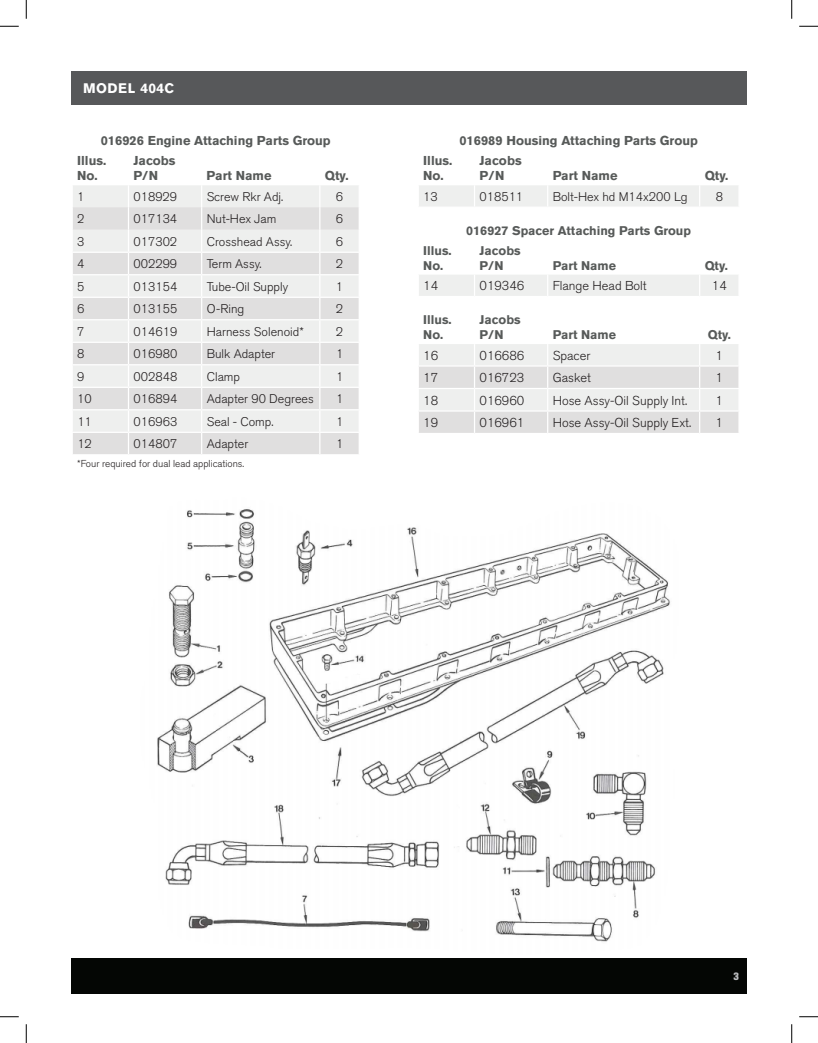
<style>
.page{position:relative;width:818px;height:1043px;background:#fff}
.page>*{position:absolute;margin:0;border:0;box-sizing:border-box;transform-origin:0 0}
.t1{font:700 13.75px "Akzidenz Grotesk BE";letter-spacing:.02em;color:#fff}
.t2{font:700 12.75px/15.4px "Akzidenz Grotesk BE";color:#575a59}
.t3{font:300 12.75px "Akzidenz Grotesk BE";color:#231f20}
.t4{font:300 12.5px "Akzidenz Grotesk BE";color:#231f20}
.t5{font:700 12.5px/15px "Akzidenz Grotesk BE";color:#575a59}
.t6{font:800 10.5px "Akzidenz Grotesk BE";color:#bcbdc0}
.t7{font:300 10px "Akzidenz Grotesk BE";color:#231f20}
</style>
<div class="page">
<div style="left:72px;top:958px;width:674px;height:36px;background:#040604"></div>
<div style="left:71px;top:71px;width:675px;height:33px;background:#57585a"></div>
<div style="left:73px;top:185px;width:285px;height:22px;background:#eeefee"></div>
<svg style="left:73px;top:207px;width:285px;height:247px;background:#e6e6e6"></svg>
<hr style="left:72px;top:251px;width:56px;height:2px;background:#fff">
<hr style="left:128px;top:251px;width:74px;height:2px;background:#fff">
<hr style="left:202px;top:251px;width:118px;height:2px;background:#fff">
<hr style="left:320px;top:251px;width:40px;height:2px;background:#fff">
<hr style="left:72px;top:274px;width:56px;height:1px;background:#fff">
<hr style="left:128px;top:274px;width:74px;height:1px;background:#fff">
<hr style="left:202px;top:274px;width:118px;height:1px;background:#fff">
<hr style="left:320px;top:274px;width:40px;height:1px;background:#fff">
<hr style="left:72px;top:296px;width:56px;height:2px;background:#fff">
<hr style="left:128px;top:296px;width:74px;height:2px;background:#fff">
<hr style="left:202px;top:296px;width:118px;height:2px;background:#fff">
<hr style="left:320px;top:296px;width:40px;height:2px;background:#fff">
<hr style="left:72px;top:319px;width:56px;height:1px;background:#fff">
<hr style="left:128px;top:319px;width:74px;height:1px;background:#fff">
<hr style="left:202px;top:319px;width:118px;height:1px;background:#fff">
<hr style="left:320px;top:319px;width:40px;height:1px;background:#fff">
<hr style="left:72px;top:341px;width:56px;height:2px;background:#fff">
<hr style="left:128px;top:341px;width:74px;height:2px;background:#fff">
<hr style="left:202px;top:341px;width:118px;height:2px;background:#fff">
<hr style="left:320px;top:341px;width:40px;height:2px;background:#fff">
<hr style="left:72px;top:364px;width:56px;height:1px;background:#fff">
<hr style="left:128px;top:364px;width:74px;height:1px;background:#fff">
<hr style="left:202px;top:364px;width:118px;height:1px;background:#fff">
<hr style="left:320px;top:364px;width:40px;height:1px;background:#fff">
<hr style="left:72px;top:386px;width:56px;height:2px;background:#fff">
<hr style="left:128px;top:386px;width:74px;height:2px;background:#fff">
<hr style="left:202px;top:386px;width:118px;height:2px;background:#fff">
<hr style="left:320px;top:386px;width:40px;height:2px;background:#fff">
<hr style="left:72px;top:409px;width:56px;height:1px;background:#fff">
<hr style="left:128px;top:409px;width:74px;height:1px;background:#fff">
<hr style="left:202px;top:409px;width:118px;height:1px;background:#fff">
<hr style="left:320px;top:409px;width:40px;height:1px;background:#fff">
<hr style="left:72px;top:431px;width:56px;height:2px;background:#fff">
<hr style="left:128px;top:431px;width:74px;height:2px;background:#fff">
<svg style="left:128px;top:185px;width:1px;height:269px"></svg>
<hr style="left:202px;top:431px;width:118px;height:2px;background:#fff">
<svg style="left:201px;top:185px;width:1px;height:269px"></svg>
<hr style="left:320px;top:431px;width:40px;height:2px;background:#fff">
<svg style="left:319px;top:185px;width:1px;height:269px"></svg>
<div style="left:419px;top:185px;width:319px;height:21px;background:#eeefee"></div>
<div style="left:419px;top:275px;width:319px;height:21px;background:#eeefee"></div>
<svg style="left:419px;top:344px;width:320px;height:89px;background:#e8e8e7"></svg>
<img style="left:157px;top:509px;width:513px;height:433px">
<svg style="left:319px;top:609px;width:51px;height:76px"></svg>
<svg style="left:0;top:25px;width:19px;height:2px"></svg>
<svg style="left:799px;top:25px;width:19px;height:2px"></svg>
<svg style="left:0;top:1016px;width:19px;height:1px"></svg>
<svg style="left:799px;top:1016px;width:19px;height:1px"></svg>
<svg style="left:25px;top:0;width:2px;height:19px"></svg>
<svg style="left:25px;top:1024px;width:2px;height:18px"></svg>
<svg style="left:791px;top:0;width:1px;height:19px"></svg>
<svg style="left:791px;top:1024px;width:1px;height:18px"></svg>
<p class="t1" style="left:83px;top:80px;width:24px">Model</p>
<p class="t1" style="left:140px;top:80px;width:35px">404C</p>
<p class="t2" style="left:77px;top:131px;width:255px;line-height:19.6px;text-indent:24px">016926 Engine Attaching Parts Group<br>Illus.</p>
<p class="t2" style="left:77px;top:168px;width:22px">No.</p>
<p class="t2" style="left:133px;top:153px;width:44px">Jacobs<br>P/N</p>
<p class="t2" style="left:207px;top:168px;width:66px">Part Name</p>
<p class="t2" style="left:325px;top:168px;width:25px">Qty.</p>
<p class="t2" style="left:459px;top:133px;width:240px">016989 Housing Attaching Parts Group</p>
<p class="t2" style="left:423px;top:153px;width:31px">Illus.<br>No.</p>
<p class="t2" style="left:479px;top:153px;width:44px">Jacobs<br>P/N</p>
<p class="t2" style="left:552px;top:168px;width:66px">Part Name</p>
<p class="t2" style="left:704px;top:168px;width:25px">Qty.</p>
<p class="t4" style="left:77px;top:189px;width:9px">1</p>
<p class="t4" style="left:133px;top:189px;width:45px">018929</p>
<p class="t4" style="left:207px;top:189px;width:78px">Screw Rkr Adj.</p>
<p class="t4" style="left:336px;top:189px;width:9px">6</p>
<p class="t4" style="left:77px;top:212px;width:9px">2</p>
<p class="t4" style="left:133px;top:212px;width:45px">017134</p>
<p class="t4" style="left:207px;top:212px;width:71px">Nut-Hex Jam</p>
<p class="t4" style="left:336px;top:212px;width:9px">6</p>
<p class="t4" style="left:77px;top:234px;width:9px">3</p>
<p class="t4" style="left:133px;top:234px;width:45px">017302</p>
<p class="t4" style="left:207px;top:234px;width:87px">Crosshead Assy.</p>
<p class="t4" style="left:336px;top:234px;width:9px">6</p>
<p class="t4" style="left:77px;top:257px;width:9px">4</p>
<p class="t4" style="left:133px;top:257px;width:45px">002299</p>
<p class="t4" style="left:207px;top:257px;width:56px">Term Assy.</p>
<p class="t4" style="left:336px;top:257px;width:9px">2</p>
<p class="t4" style="left:77px;top:279px;width:9px">5</p>
<p class="t4" style="left:133px;top:279px;width:45px">013154</p>
<p class="t4" style="left:207px;top:279px;width:83px">Tube-Oil Supply</p>
<p class="t4" style="left:336px;top:279px;width:9px">1</p>
<p class="t4" style="left:77px;top:302px;width:9px">6</p>
<p class="t4" style="left:133px;top:302px;width:45px">013155</p>
<p class="t4" style="left:207px;top:302px;width:39px">O-Ring</p>
<p class="t4" style="left:336px;top:302px;width:9px">2</p>
<p class="t4" style="left:77px;top:324px;width:9px">7</p>
<p class="t4" style="left:133px;top:324px;width:45px">014619</p>
<p class="t4" style="left:207px;top:324px;width:99px">Harness Solenoid*</p>
<p class="t4" style="left:336px;top:324px;width:9px">2</p>
<p class="t4" style="left:77px;top:347px;width:9px">8</p>
<p class="t4" style="left:134px;top:347px;width:45px">016980</p>
<p class="t4" style="left:207px;top:347px;width:70px">Bulk Adapter</p>
<p class="t4" style="left:336px;top:347px;width:9px">1</p>
<p class="t4" style="left:77px;top:369px;width:9px">9</p>
<p class="t4" style="left:134px;top:369px;width:45px">002848</p>
<p class="t4" style="left:207px;top:369px;width:35px">Clamp</p>
<p class="t4" style="left:336px;top:369px;width:9px">1</p>
<p class="t4" style="left:77px;top:392px;width:16px">10</p>
<p class="t4" style="left:134px;top:392px;width:45px">016894</p>
<p class="t4" style="left:207px;top:392px;width:109px">Adapter 90 Degrees</p>
<p class="t4" style="left:336px;top:392px;width:9px">1</p>
<p class="t4" style="left:77px;top:414px;width:16px">11</p>
<p class="t4" style="left:134px;top:414px;width:45px">016963</p>
<p class="t4" style="left:207px;top:414px;width:68px">Seal - Comp.</p>
<p class="t4" style="left:336px;top:414px;width:9px">1</p>
<p class="t4" style="left:77px;top:437px;width:16px">12</p>
<p class="t4" style="left:134px;top:437px;width:45px">014807</p>
<p class="t4" style="left:207px;top:437px;width:43px">Adapter</p>
<p class="t4" style="left:336px;top:437px;width:9px">1</p>
<p class="t7" style="left:77px;top:458px;width:168px">*Four required for dual lead applications.</p>
<p class="t4" style="left:423px;top:189px;width:16px">13</p>
<p class="t4" style="left:479px;top:189px;width:45px">018511</p>
<p class="t4" style="left:552px;top:189px;width:136px">Bolt-Hex hd M14x200 Lg</p>
<p class="t4" style="left:715px;top:189px;width:9px">8</p>
<p class="t5" style="left:466px;top:223px;width:226px">016927 Spacer Attaching Parts Group</p>
<p class="t5" style="left:423px;top:243px;width:30px">Illus.<br>No.</p>
<p class="t5" style="left:479px;top:243px;width:43px">Jacobs<br>P/N</p>
<p class="t5" style="left:552px;top:258px;width:65px">Part Name</p>
<p class="t5" style="left:704px;top:258px;width:25px">Qty.</p>
<p class="t3" style="left:423px;top:278px;width:16px">14</p>
<p class="t3" style="left:479px;top:278px;width:46px">019346</p>
<p class="t3" style="left:552px;top:278px;width:95px">Flange Head Bolt</p>
<p class="t3" style="left:711px;top:278px;width:16px">14</p>
<p class="t5" style="left:423px;top:312px;width:30px">Illus.<br>No.</p>
<p class="t5" style="left:479px;top:312px;width:43px">Jacobs<br>P/N</p>
<p class="t5" style="left:552px;top:327px;width:65px">Part Name</p>
<p class="t5" style="left:707px;top:327px;width:25px">Qty.</p>
<p class="t3" style="left:423px;top:348px;width:16px">16</p>
<p class="t3" style="left:479px;top:348px;width:46px">016686</p>
<p class="t3" style="left:552px;top:348px;width:39px">Spacer</p>
<p class="t3" style="left:715px;top:348px;width:9px">1</p>
<p class="t3" style="left:423px;top:370px;width:16px">17</p>
<p class="t3" style="left:479px;top:370px;width:46px">016723</p>
<p class="t3" style="left:552px;top:370px;width:40px">Gasket</p>
<p class="t3" style="left:715px;top:370px;width:9px">1</p>
<p class="t3" style="left:423px;top:393px;width:16px">18</p>
<p class="t3" style="left:479px;top:393px;width:46px">016960</p>
<p class="t3" style="left:552px;top:393px;width:136px">Hose Assy-Oil Supply Int.</p>
<p class="t3" style="left:715px;top:393px;width:9px">1</p>
<p class="t3" style="left:423px;top:415px;width:16px">19</p>
<p class="t3" style="left:479px;top:415px;width:46px">016961</p>
<p class="t3" style="left:552px;top:415px;width:140px">Hose Assy-Oil Supply Ext.</p>
<p class="t3" style="left:715px;top:415px;width:9px">1</p>
<p class="t6" style="left:733px;top:969px;width:7px">3</p>
</div>
